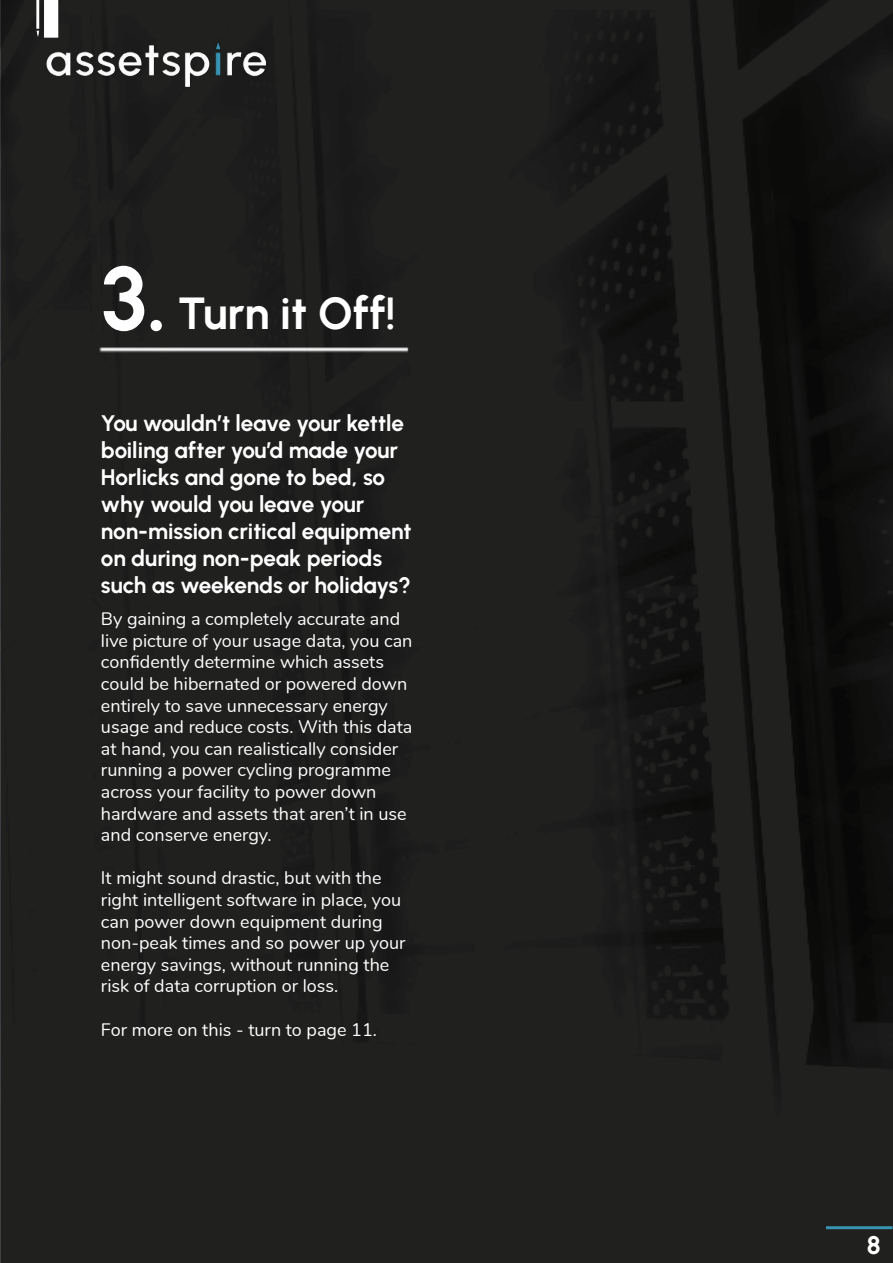
<style>
.page{position:relative;width:893px;height:1263px;background:#fff}
.page>*{position:absolute;margin:0;border:0;box-sizing:border-box;transform-origin:0 0}
.t1{font:90px "Urbanist";color:#fff}
.t2{font:45px "Urbanist";color:#fff}
.t3{font:25.5px "Urbanist";color:#fff}
.t4{font:22.5px/27px "Urbanist";letter-spacing:-.01em;color:#fff}
.t5{font:18px/21.6px "Nunito";color:#fff}
</style>
<div class="page">
<img style="left:0;top:0;width:893px;height:1263px">
<img style="left:28px;top:37px;width:271px;height:55px">
<img style="left:28px;top:0;width:38px;height:42px">
<hr style="left:826px;top:1226px;width:66px;height:3px;background:#3793af">
<h1 class="t1" style="left:101px;top:240px;width:68px">3.</h1>
<h2 class="t2" style="left:178px;top:284px;width:220px">Turn it Off!</h2>
<p class="t4" style="left:101px;top:409px;width:312px">You wouldn’t leave your kettle boiling after you’d made your<br>Horlicks and gone to bed, so why would you leave your non-mission critical equipment on during non-peak periods such as weekends or holidays?</p>
<p class="t5" style="left:101px;top:607px;width:313px">By gaining a completely accurate and live picture of your usage data, you can confidently determine which assets could be hibernated or powered down entirely to save unnecessary energy usage and reduce costs. With this data at hand, you can realistically consider running a power cycling programme across your facility to power down hardware and assets that aren’t in use and conserve energy.</p>
<p class="t5" style="left:101px;top:866px;width:306px">It might sound drastic, but with the right intelligent software in place, you can power down equipment during non-peak times and so power up your energy savings, without running the risk of data corruption or loss.</p>
<p class="t5" style="left:101px;top:1018px;width:278px">For more on this - turn to page 11.</p>
<h3 class="t3" style="left:867px;top:1228px;width:15px">8</h3>
</div>
